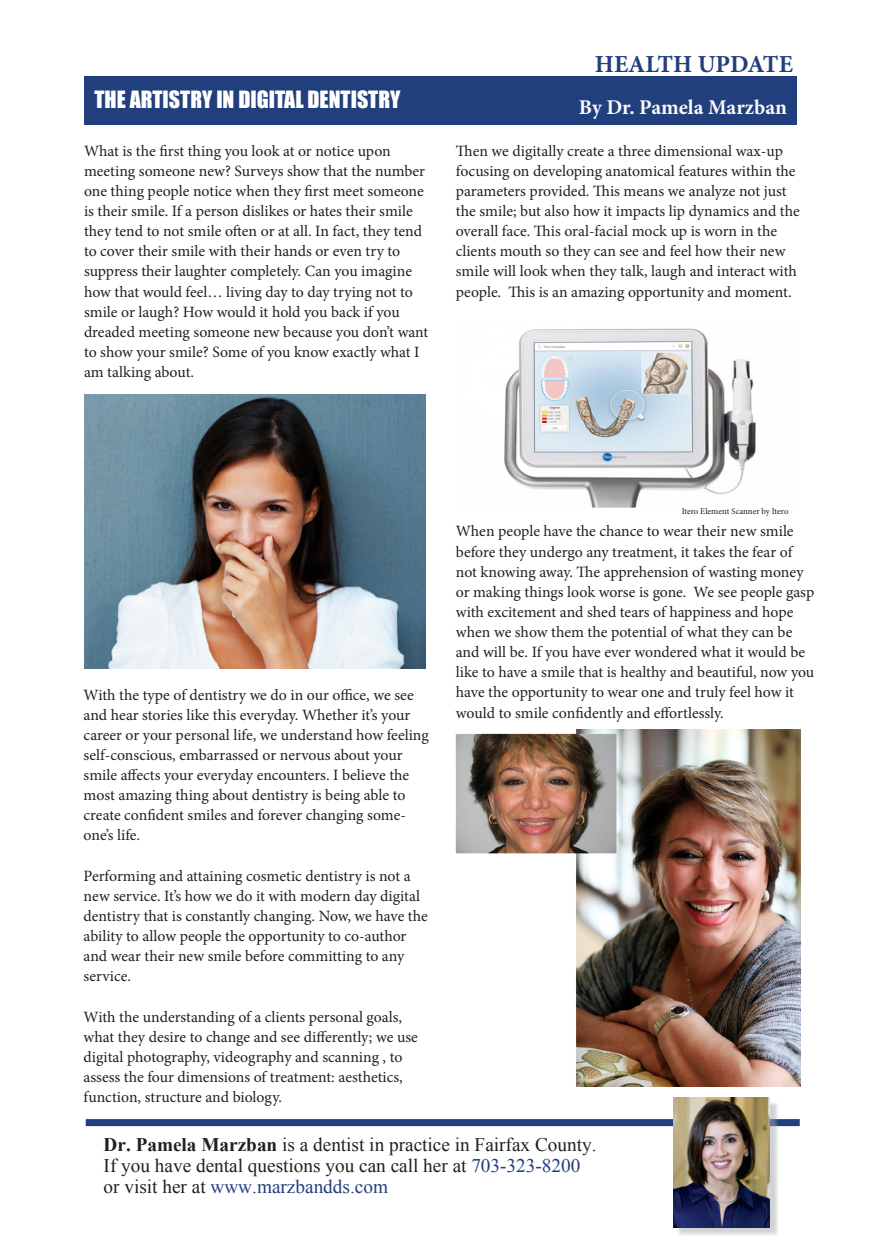
<style>
.page{position:relative;width:882px;height:1260px;background:#fff}
.page>*{position:absolute;margin:0;border:0;box-sizing:border-box;transform-origin:0 0}
.t1{font:700 24.5px "Minion Pro";color:#213e7d}
.t2{font:21.88px "Impact";color:#fff}
.t3{font:700 21px "Minion Pro";letter-spacing:-.005em;color:#fafafa}
.t4{font:19.25px "Times New Roman";color:#231f20}
.t5{font:19.25px "Times New Roman";color:#213e7d}
.t6{font:15.75px/20.1px "Minion Pro";letter-spacing:-.005em;color:#231f20}
.t7{font:8.75px "Minion Pro";letter-spacing:-.005em;color:#231f20}
.s1{font-weight:700}
.s2{color:#213e7d}
.s3{color:#231f20}
</style>
<div class="page">
<div style="left:86px;top:1119px;width:714px;height:7px;background:#213e7d"></div>
<div style="left:85px;top:76px;width:712px;height:48px;background:#213e7d"></div>
<div style="left:676px;top:1100px;width:104px;height:137px;background:#a5a6aa;opacity:.5"></div>
<img style="left:673px;top:1098px;width:97px;height:129px">
<img style="left:85px;top:394px;width:341px;height:275px">
<img style="left:504px;top:328px;width:252px;height:180px">
<img style="left:455px;top:729px;width:346px;height:357px">
<p class="t2" style="left:94px;top:82px;width:308px">THE ARTISTRY IN DIGITAL DENTISTRY</p>
<p class="t6" style="left:84px;top:141px;width:346px">What is the first thing you look at or notice upon meeting someone new? Surveys show that the number one thing people notice when they first meet someone is their smile. If a person dislikes or hates their smile they tend to not smile often or at all. In fact, they tend to cover their smile with their hands or even try to suppress their laughter completely. Can you imagine how that would feel… living day to day trying not to smile or laugh? How would it hold you back if you dreaded meeting someone new because you don’t want to show your smile? Some of you know exactly what I am talking about.</p>
<p class="t1" style="left:595px;top:47px;width:200px">HEALTH UPDATE</p>
<p class="t3" style="left:579px;top:92px;width:210px">By Dr. Pamela Marzban</p>
<p class="t6" style="left:456px;top:141px;width:346px">Then we digitally create a three dimensional wax-up focusing on developing anatomical features within the parameters provided. This means we analyze not just the smile; but also how it impacts lip dynamics and the overall face. This oral-facial mock up is worn in the clients mouth so they can see and feel how their new smile will look when they talk, laugh and interact with people. This is an amazing opportunity and moment.</p>
<p class="t6" style="left:84px;top:685px;width:347px">With the type of dentistry we do in our office, we see and hear stories like this everyday. Whether it’s your career or your personal life, we understand how feeling self-conscious, embarrassed or nervous about your smile affects your everyday encounters. I believe the most amazing thing about dentistry is being able to create confident smiles and forever changing some&shy;one’s life.</p>
<p class="t6" style="left:84px;top:866px;width:346px">Performing and attaining cosmetic dentistry is not a new service. It’s how we do it with modern day digital dentistry that is constantly changing. Now, we have the ability to allow people the opportunity to co-author and wear their new smile before committing to any service.</p>
<p class="t6" style="left:84px;top:1007px;width:336px">With the understanding of a clients personal goals, what they desire to change and see differently; we use digital photography, videography and scanning , to assess the four dimensions of treatment: aesthetics, function, structure and biology.</p>
<p class="t7" style="left:682px;top:506px;width:108px">Itero Element Scanner by Itero</p>
<p class="t6" style="left:456px;top:521px;width:360px">When people have the chance to wear their new smile before they undergo any treatment, it takes the fear of not knowing away. The apprehension of wasting money or making things look worse is gone. We see people gasp with excitement and shed tears of happiness and hope when we show them the potential of what they can be and will be. If you have ever wondered what it would be like to have a smile that is healthy and beautiful, now you have the opportunity to wear one and truly feel how it would to smile confidently and effortlessly.</p>
<p class="t4" style="left:104px;top:1131px;width:494px"><span class="s1">Dr. Pamela Marzban</span> is a dentist in practice in Fairfax County.</p>
<p class="t4" style="left:104px;top:1152px;width:478px">If you have dental questions you can call her at <span class="s2">703-323-8200</span></p>
<p class="t5" style="left:104px;top:1173px;width:286px"><span class="s3">or visit her at</span> www.marzbandds.com</p>
</div>
